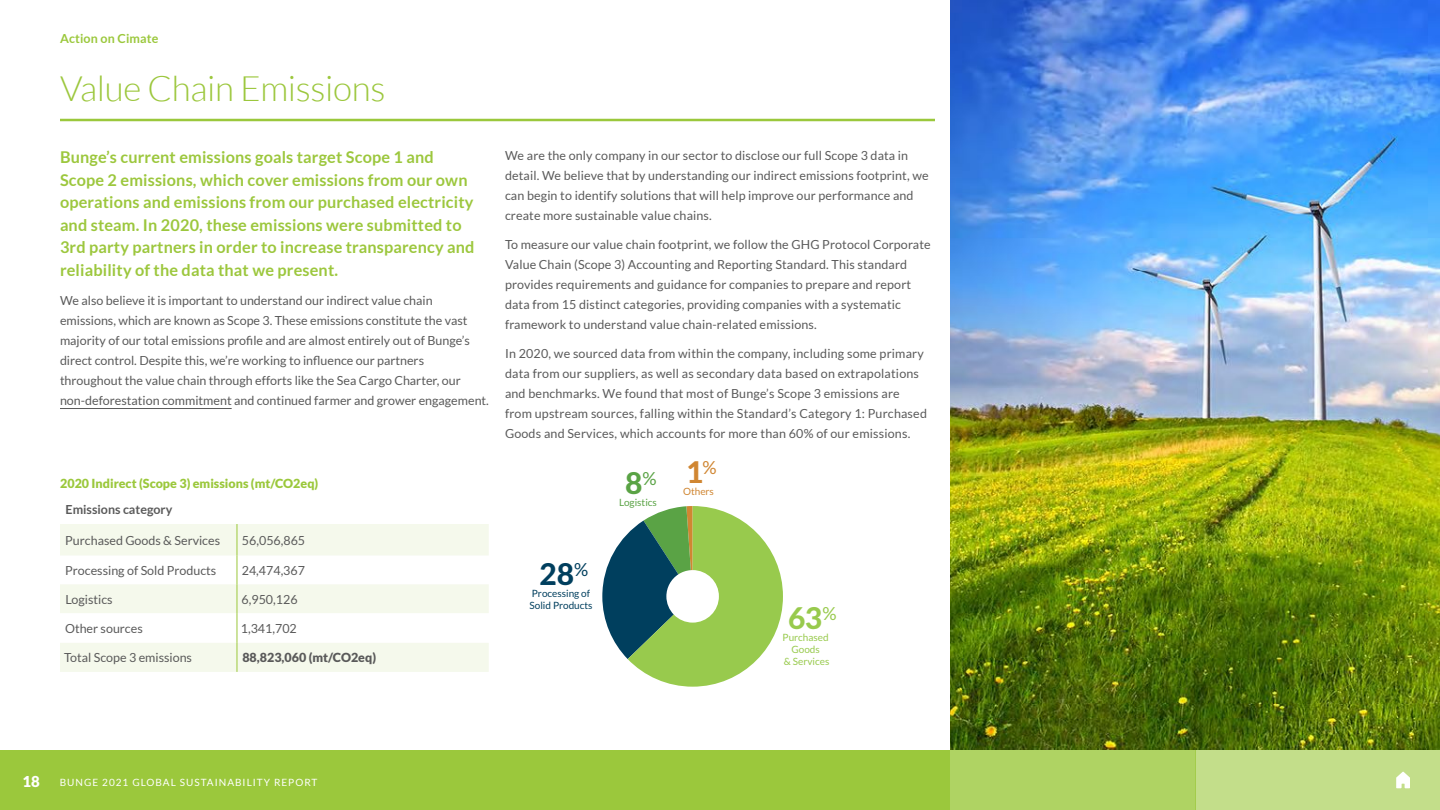
<style>
.page{position:relative;width:1440px;height:810px;background:#fff}
.page>*{position:absolute;margin:0;border:0;box-sizing:border-box;transform-origin:0 0}
.t1{font:300 35px "Lato";letter-spacing:-.01em;color:#9cc73d}
.t2{font:800 30px "Lato";color:#003f5e}
.t3{font:800 30px "Lato";color:#98ca4d}
.t4{font:800 30px "Lato";color:#d08632}
.t5{font:800 30px "Lato";color:#5aa345}
.t6{font:18px "Lato";color:#5aa345}
.t7{font:700 16.25px/22.5px "Lato";letter-spacing:.01em;color:#9cc73d}
.t8{font:900 15px "Lato";color:#fff}
.t9{font:12.5px/20px "Lato";letter-spacing:.01em;color:#5a5a5a}
.t10{font:900 12.5px "Lato";color:#9bc83c}
.t11{font:900 12.5px "Lato";color:#5a5a5a}
.t12{font:700 12.5px "Lato";color:#5a5a5a}
.t13{font:700 12.5px "Lato";letter-spacing:.01em;color:#9bc83c}
.t14{font:10px "Lato";letter-spacing:.1em;color:#fff}
.t15{font:10px/12px "Lato";color:#003f5e}
.t16{font:10px/12px "Lato";color:#98ca4d;text-align:center}
.t17{font:10px "Lato";color:#5aa345}
.t18{font:10px "Lato";color:#d08632}
</style>
<div class="page">
<div style="left:0;top:750px;width:950px;height:60px;background:#9bc83c"></div>
<div style="left:950px;top:750px;width:246px;height:60px;background:#afd363"></div>
<div style="left:1196px;top:750px;width:244px;height:60px;background:#c3de8a"></div>
<svg style="left:1396px;top:772px;width:14px;height:16px"></svg>
<hr style="left:60px;top:408px;width:172px;height:1px;background:#5a5a5a">
<hr style="left:60px;top:119px;width:875px;height:2px;background:#9bc83c">
<svg style="left:602px;top:506px;width:181px;height:181px"></svg>
<img style="left:950px;top:0;width:490px;height:750px">
<svg style="left:60px;top:524px;width:429px;height:148px;fill:#f5f9ec"></svg>
<hr style="left:237px;top:524px;width:1px;height:32px;background:#9bc83c">
<svg style="left:237px;top:556px;width:1px;height:57px"></svg>
<hr style="left:237px;top:613px;width:1px;height:30px;background:#9bc83c">
<svg style="left:237px;top:643px;width:1px;height:29px"></svg>
<p class="t13" style="left:60px;top:31px;width:100px">Action on Cimate</p>
<h1 class="t1" style="left:60px;top:66px;width:327px">Value Chain Emissions</h1>
<p class="t7" style="left:60px;top:146px;width:416px">Bunge’s current emissions goals target Scope 1 and Scope 2 emissions, which cover emissions from our own operations and emissions from our purchased electricity and steam. In 2020, these emissions were submitted to 3rd party partners in order to increase transparency and reliability of the data that we present.</p>
<p class="t9" style="left:60px;top:290px;width:430px">We also believe it is important to understand our indirect value chain emissions, which are known as Scope 3. These emissions constitute the vast majority of our total emissions profile and are almost entirely out of Bunge’s direct control. Despite this, we’re working to influence our partners throughout the value chain through efforts like the Sea Cargo Charter, our non-deforestation commitment and continued farmer and grower engagement.</p>
<p class="t10" style="left:60px;top:476px;width:260px">2020 Indirect (Scope 3) emissions (mt/CO2eq)</p>
<p class="t12" style="left:66px;top:502px;width:108px">Emissions category</p>
<p class="t9" style="left:65px;top:530px;width:156px">Purchased Goods &amp; Services</p>
<p class="t9" style="left:242px;top:530px;width:65px">56,056,865</p>
<p class="t9" style="left:65px;top:560px;width:153px">Processing of Sold Products</p>
<p class="t9" style="left:242px;top:560px;width:65px">24,474,367</p>
<p class="t9" style="left:65px;top:589px;width:49px">Logistics</p>
<p class="t9" style="left:242px;top:589px;width:58px">6,950,126</p>
<p class="t9" style="left:65px;top:618px;width:79px">Other sources</p>
<p class="t9" style="left:241px;top:618px;width:58px">1,341,702</p>
<p class="t9" style="left:64px;top:648px;width:129px">Total Scope 3 emissions</p>
<p class="t11" style="left:242px;top:650px;width:135px">88,823,060 (mt/CO2eq)</p>
<p class="t9" style="left:505px;top:145px;width:425px">We are the only company in our sector to disclose our full Scope 3 data in detail. We believe that by understanding our indirect emissions footprint, we can begin to identify solutions that will help improve our performance and create more sustainable value chains.</p>
<p class="t9" style="left:505px;top:234px;width:427px">To measure our value chain footprint, we follow the GHG Protocol Corporate Value Chain (Scope 3) Accounting and Reporting Standard. This standard provides requirements and guidance for companies to prepare and report data from 15 distinct categories, providing companies with a systematic framework to understand value chain-related emissions.</p>
<p class="t9" style="left:505px;top:343px;width:424px">In 2020, we sourced data from within the company, including some primary data from our suppliers, as well as secondary data based on extrapolations and benchmarks. We found that most of Bunge’s Scope 3 emissions are from upstream sources, falling within the Standard’s Category 1: Purchased Goods and Services, which accounts for more than 60% of our emissions.</p>
<h2 class="t2" style="left:539px;top:552px;width:50px">28<sup>%</sup></h2>
<p class="t15" style="left:530px;top:587px;width:65px">Processing of<br>Solid Products</p>
<h2 class="t5" style="left:625px;top:461px;width:19px">8</h2>
<h3 class="t6" style="left:643px;top:468px;width:16px">%</h3>
<p class="t17" style="left:619px;top:497px;width:39px">Logistics</p>
<h2 class="t4" style="left:686px;top:450px;width:32px">1<sup>%</sup></h2>
<p class="t18" style="left:683px;top:486px;width:32px">Others</p>
<h2 class="t3" style="left:788px;top:596px;width:50px">63<sup>%</sup></h2>
<p class="t16" style="left:783px;top:631px;width:48px">Purchased<br>Goods<br>&amp; Services</p>
<p class="t8" style="left:22px;top:773px;width:19px">18</p>
<p class="t14" style="left:60px;top:776px;width:259px">BUNGE 2021 GLOBAL SUSTAINABILITY REPORT</p>
</div>
